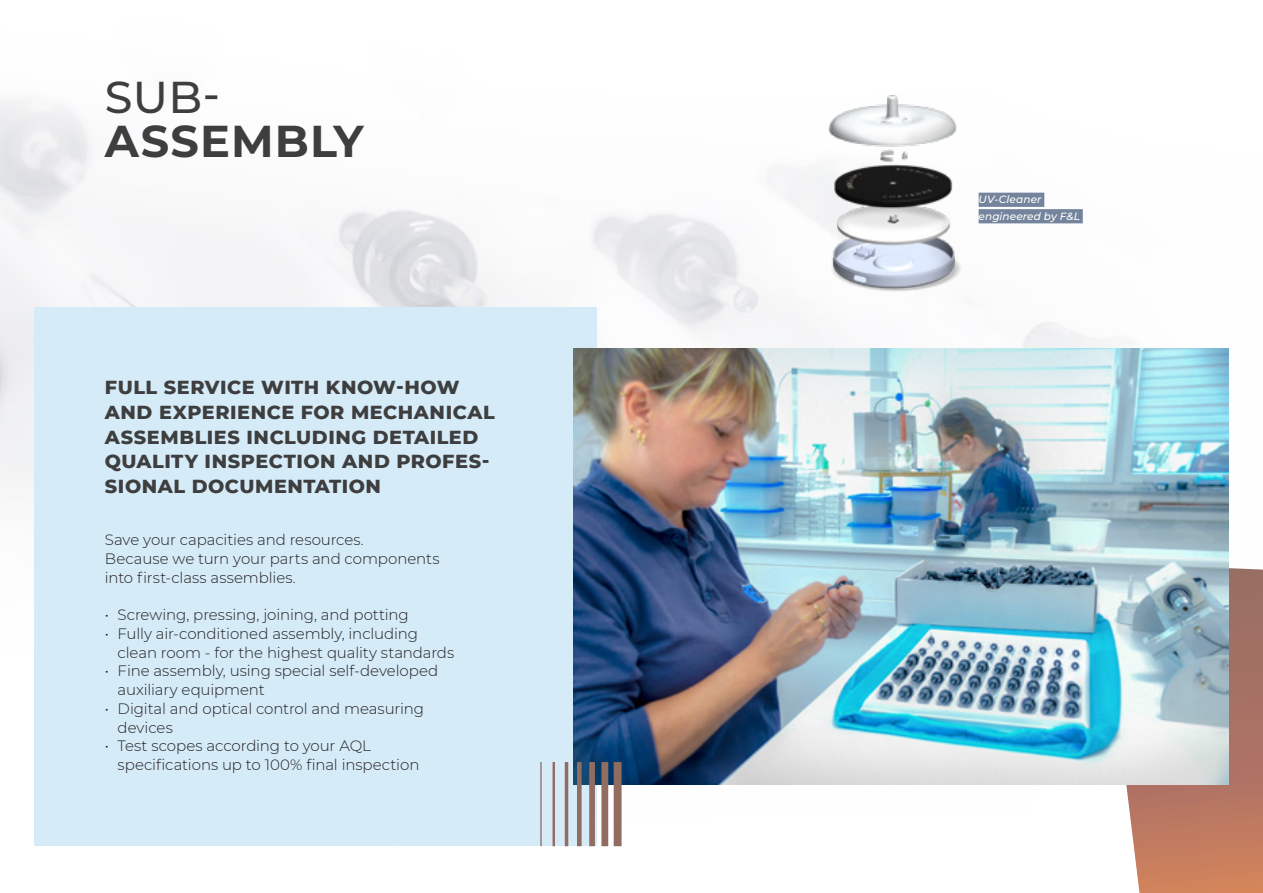
<style>
.page{position:relative;width:1263px;height:893px;background:#fff}
.page>*{position:absolute;margin:0;border:0;box-sizing:border-box;transform-origin:0 0}
.t1{font:700 44.7px "Montserrat";letter-spacing:.025em;color:#3e3e3f}
.t2{font:500 44.7px "Montserrat";color:#3e3e3f}
.t3{font:800 19.2px/24.8px "Montserrat";letter-spacing:.03em;color:#3e3e3f}
.t4{font:300 15px/18.8px "Montserrat";letter-spacing:-.005em;color:#231f20}
.t5{font:italic 500 10.5px/16.5px "Montserrat";letter-spacing:.01em;color:#fff}
</style>
<div class="page">
<img style="left:0;top:99px;width:1121px;height:748px">
<svg style="left:884px;top:568px;width:379px;height:325px"></svg>
<div style="left:34px;top:307px;width:563px;height:539px;background:#d5ebf8"></div>
<img style="left:573px;top:348px;width:656px;height:436px">
<div style="left:614px;top:762px;width:7px;height:84px;background:#916c61"></div>
<div style="left:601px;top:762px;width:7px;height:84px;background:#916c61"></div>
<div style="left:589px;top:762px;width:6px;height:84px;background:#916c61"></div>
<div style="left:577px;top:762px;width:5px;height:84px;background:#916c61"></div>
<hr style="left:565px;top:762px;width:3px;height:84px;background:#916c61">
<hr style="left:552px;top:762px;width:3px;height:84px;background:#916c61">
<hr style="left:540px;top:762px;width:2px;height:84px;background:#916c61">
<div style="left:979px;top:193px;width:65px;height:14px;background:#73849c"></div>
<div style="left:979px;top:209px;width:104px;height:14px;background:#73849c"></div>
<img style="left:798px;top:95px;width:181px;height:213px">
<h1 class="t2" style="left:105px;top:67px;width:117px">SUB-</h1>
<h1 class="t1" style="left:105px;top:112px;width:260px">ASSEMBLY</h1>
<p class="t3" style="left:105px;top:374px;width:392px">FULL SERVICE WITH KNOW-HOW<br>AND EXPERIENCE FOR MECHANICAL<br>ASSEMBLIES INCLUDING DETAILED<br>QUALITY INSPECTION AND PROFES-<br>SIONAL DOCUMENTATION</p>
<p class="t4" style="left:105px;top:530px;width:336px">Save your capacities and resources.<br>Because we turn your parts and components into first-class assemblies.</p>
<p class="t4" style="left:105px;top:605px;width:305px">• Screwing, pressing, joining, and potting</p>
<p class="t4" style="left:118px;top:624px;width:338px;text-indent:-13px">• Fully air-conditioned assembly, including clean room - for the highest quality standards</p>
<p class="t4" style="left:118px;top:661px;width:322px;text-indent:-13px">• Fine assembly, using special self-developed auxiliary equipment</p>
<p class="t4" style="left:118px;top:699px;width:308px;text-indent:-13px">• Digital and optical control and measuring devices</p>
<p class="t4" style="left:118px;top:736px;width:303px;text-indent:-13px">• Test scopes according to your AQL specifications up to 100% final inspection</p>
<p class="t5" style="left:979px;top:191px;width:103px">UV-Cleaner engineered by F&amp;L</p>
</div>
